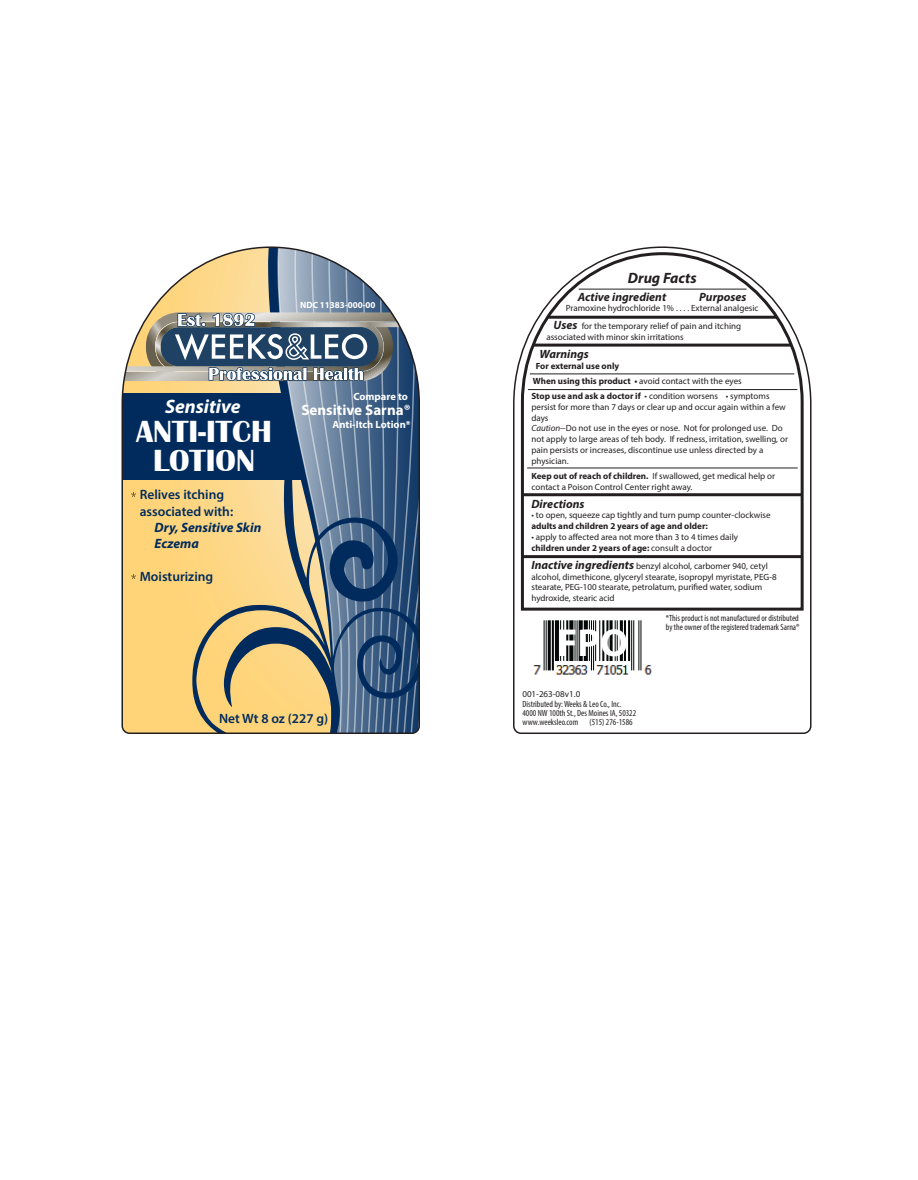
<style>
.page{position:relative;width:918px;height:1180px;background:#fff}
.page>*{position:absolute;margin:0;border:0;box-sizing:border-box;transform-origin:0 0}
.t1{font:700 39.15px "Myriad Pro";color:#fff}
.t2{font:700 31.5px/28.5px "Britannic";color:#fff;text-align:center}
.t3{font:italic 700 19.5px "Myriad Pro";color:#fff}
.t4{font:700 15px "Myriad Pro";color:#fff}
.t5{font:italic 700 15px "Myriad Pro";color:#231f20}
.t6{font:600 13.5px/16.2px "Myriad Pro";color:#002b5c}
.t7{font:italic 700 13.5px/16.2px "Myriad Pro";color:#002b5c}
.t8{font:italic 700 12px "Myriad Pro";color:#231f20}
.t9{font:700 10.5px "Myriad Pro";color:#fff}
.t10{font:9px/10.8px "Myriad Pro";color:#231f20}
.t11{font:condensed 9px/9px "Myriad Pro";color:#231f20}
.t12{font:700 9px/15px "Myriad Pro";color:#231f20}
.t13{font:700 9px "Myriad Pro";color:#fff}
.s1{font-weight:700;font-style:italic;font-size:12px}
.s2{font-weight:400}
.s3{font-style:italic}
.s4{font-weight:700}
</style>
<div class="page">
<svg style="left:513px;top:246px;width:299px;height:488px"></svg>
<svg style="left:121px;top:246px;width:299px;height:488px;background:#949689"></svg>
<p class="t13" style="left:300px;top:300px;width:77px">NDC 11383-000-00</p>
<h3 class="t3" style="left:165px;top:394px;width:77px">Sensitive</h3>
<h2 class="t2" style="left:136px;top:418px;width:137px">ANTI-ITCH<br>LOTION</h2>
<h3 class="t6" style="left:140px;top:486px;width:95px">Relives itching associated with:</h3>
<h3 class="t7" style="left:155px;top:519px;width:108px">Dry, Sensitive Skin<br>Eczema</h3>
<h3 class="t6" style="left:140px;top:567px;width:75px">Moisturizing</h3>
<p class="t9" style="left:353px;top:390px;width:56px">Compare to</p>
<h3 class="t4" style="left:301px;top:400px;width:111px">Sensitive Sarna®</h3>
<p class="t9" style="left:333px;top:417px;width:79px">Anti-Itch Lotion*</p>
<h3 class="t6" style="left:219px;top:710px;width:111px">Net Wt 8 oz (227 g)</h3>
<h3 class="t5" style="left:628px;top:268px;width:70px">Drug Facts</h3>
<h3 class="t8" style="left:578px;top:289px;width:90px">Active ingredient</h3>
<h3 class="t8" style="left:699px;top:289px;width:49px">Purposes</h3>
<p class="t10" style="left:554px;top:299px;width:207px;line-height:18px;text-indent:12px">Pramoxine hydrochloride 1% . . . . External analgesic<br><span class="s1">Uses</span> for the temporary relief of pain and itching</p>
<p class="t10" style="left:546px;top:332px;width:139px">associated with minor skin irritations</p>
<h3 class="t8" style="left:540px;top:346px;width:51px">Warnings</h3>
<p class="t12" style="left:531px;top:358px;width:240px;text-indent:4px">For external use only<br>When using this product • <span class="s2">avoid contact with the eyes<br></span>Stop use and ask a doctor if <span class="s2">• condition worsens • symptoms</span></p>
<p class="t10" style="left:531px;top:401px;width:258px">persist for more than 7 days or clear up and occur again within a few days<br><span class="s3">Caution</span>--Do not use in the eyes or nose. Not for prolonged use. Do not apply to large areas of teh body. If redness, irritation, swelling, or pain persists or increases, discontinue use unless directed by a physician.</p>
<p class="t10" style="left:531px;top:470px;width:245px"><span class="s4">Keep out of reach of children.</span> If swallowed, get medical help or contact a Poison Control Center right away.</p>
<h3 class="t8" style="left:531px;top:496px;width:55px">Directions</h3>
<p class="t10" style="left:531px;top:510px;width:241px">• to open, squeeze cap tightly and turn pump counter-clockwise</p>
<p class="t12" style="left:531px;top:518px;width:178px">adults and children 2 years of age and older:</p>
<p class="t10" style="left:531px;top:531px;width:208px">• apply to affected area not more than 3 to 4 times daily <span class="s4">children under 2 years of age:</span> consult a doctor</p>
<p class="t10" style="left:531px;top:560px;width:247px"><span class="s1">Inactive ingredients</span> benzyl alcohol, carbomer 940, cetyl alcohol, dimethicone, glyceryl stearate, isopropyl myristate, PEG-8 stearate, PEG-100 stearate, petrolatum, purified water, sodium hydroxide, stearic acid</p>
<h1 class="t1" style="left:557px;top:618px;width:73px">FPO</h1>
<p class="t10" style="left:522px;top:688px;width:59px">001-263-08v1.0</p>
<p class="t11" style="left:522px;top:699px;width:115px">Distributed by: Weeks &amp; Leo Co., Inc.<br>4000 NW 100th St., Des Moines IA, 50322 www.weeksleo.com</p>
<p class="t11" style="left:590px;top:717px;width:45px">(515) 276-1586</p>
<p class="t11" style="left:666px;top:614px;width:135px">*This product is not manufactured or distributed by the owner of the registered trademark Sarna®</p>
</div>
